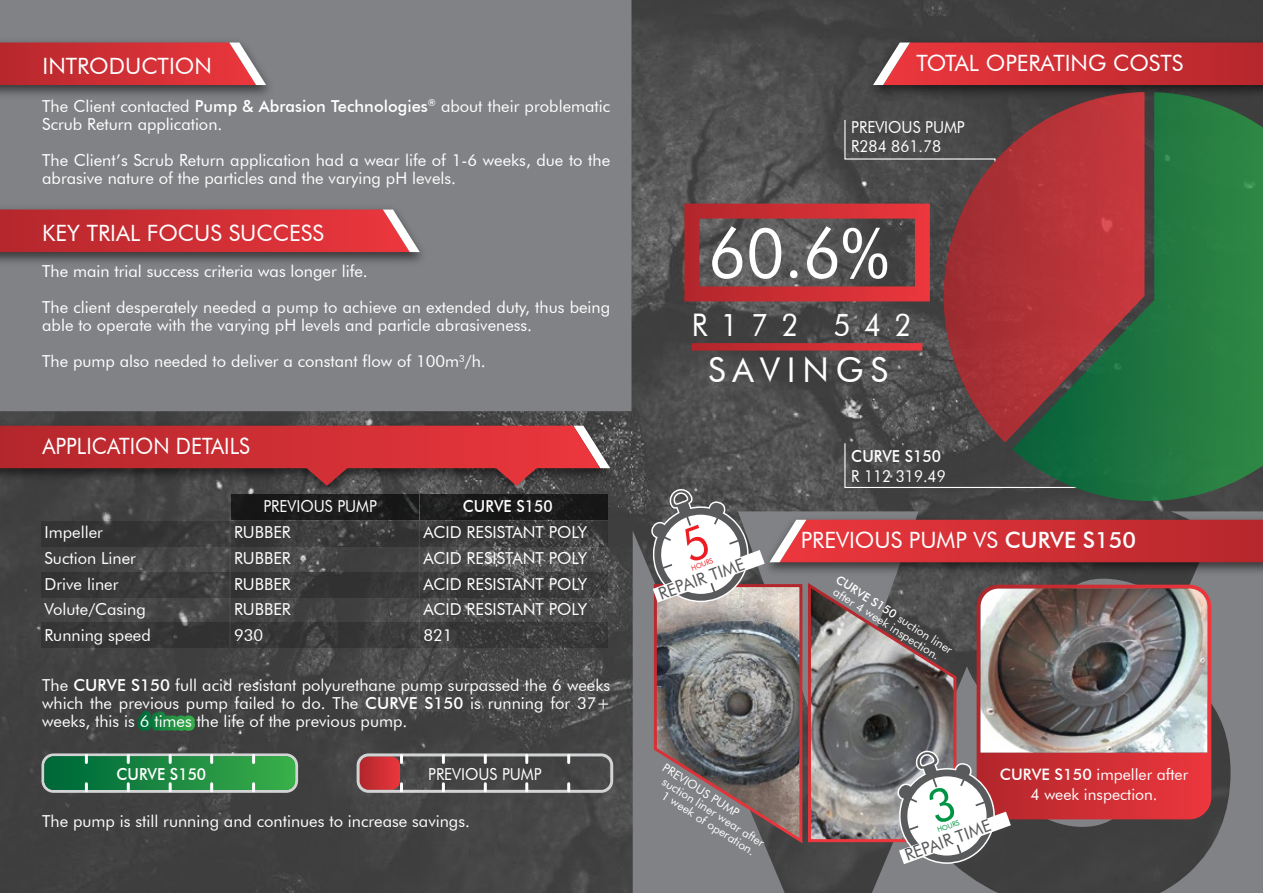
<style>
.page{position:relative;width:1263px;height:893px;background:#fff}
.page>*{position:absolute;margin:0;border:0;box-sizing:border-box;transform-origin:0 0}
.t1{font:69px "Futura BT";color:#fff;scale:.93 1}
.t2{font:34.2px "Futura BT";letter-spacing:.2em;color:#fff}
.t3{font:31.2px "Futura BT";letter-spacing:.455em;color:#fff;scale:.93 1}
.t4{font:22.5px "Futura BT";color:#fff}
.t5{font:22.5px "Futura BT";color:#fff;scale:.93 1}
.t6{font:16.95px "Futura BT";color:#58595b}
.t7{font:16.5px/25.7px "Futura BT";color:#fff}
.t8{font:16.5px/19.5px "Futura BT";color:#fff;scale:.93 1}
.t9{font:500 16.5px "Futura BT";color:#fff;scale:.93 1}
.t10{font:15.75px/19.8px "Futura BT";color:#fff;text-align:center}
.t11{font:12px/11.9px "Futura BT";color:#fff;text-align:center}
.t12{font:7.2px "Futura BT";color:#ed1d24;scale:.93 1}
.t13{font:7.2px "Futura BT";color:#009444;scale:.93 1}
.s1{font-weight:500}
</style>
<div class="page">
<img style="left:0;top:0;width:1263px;height:893px">
<svg style="left:137px;top:711px;width:58px;height:20px"></svg>
<img style="left:0;top:34px;width:279px;height:68px">
<svg style="left:0;top:43px;width:266px;height:42px;background:#cc3a3f"></svg>
<img style="left:860px;top:34px;width:403px;height:68px">
<svg style="left:873px;top:43px;width:390px;height:42px;background:#cb353a"></svg>
<img style="left:0;top:201px;width:433px;height:68px">
<svg style="left:0;top:210px;width:420px;height:42px;background:#cd363b"></svg>
<img style="left:0;top:417px;width:623px;height:86px">
<svg style="left:0;top:426px;width:610px;height:60px;background:#a53539"></svg>
<svg style="left:844px;top:119px;width:100px;height:44px;background:#515151"></svg>
<svg style="left:692px;top:343px;width:230px;height:8px;background:#c53035"></svg>
<svg style="left:41px;top:521px;width:567px;height:26px;background:#393939"></svg>
<svg style="left:41px;top:572px;width:567px;height:25px;background:#393a3a"></svg>
<svg style="left:41px;top:622px;width:567px;height:26px;background:#383939"></svg>
<div style="left:231px;top:494px;width:188px;height:26px;background:#1a1a1b"></div>
<div style="left:420px;top:494px;width:188px;height:26px;background:linear-gradient(to right,#1f2020,#171717)"></div>
<hr style="left:229px;top:522px;width:2px;height:125px;background:#808183">
<hr style="left:419px;top:522px;width:1px;height:125px;background:#808183">
<svg style="left:357px;top:753px;width:256px;height:40px;background:#705d5e"></svg>
<svg style="left:41px;top:753px;width:257px;height:40px;background:#3c955b"></svg>
<svg style="left:1144px;top:92px;width:119px;height:350px;background:#297941"></svg>
<svg style="left:944px;top:92px;width:200px;height:350px;background:#8b3d3b"></svg>
<svg style="left:650px;top:442px;width:613px;height:422px;background:#806968"></svg>
<h3 class="t4" style="left:43px;top:52px;width:171px">INTRODUCTION</h3>
<p class="t7" style="left:42px;top:97px;width:569px;line-height:18px">The Client contacted <span class="s1">Pump &amp; Abrasion Technologies</span><sup>®</sup> about their problematic<br>Scrub Return application.</p>
<p class="t7" style="left:42px;top:151px;width:569px;line-height:18px">The Client’s Scrub Return application had a wear life of 1-6 weeks, due to the abrasive nature of the particles and the varying pH levels.</p>
<h3 class="t4" style="left:42px;top:219px;width:283px">KEY TRIAL FOCUS SUCCESS</h3>
<p class="t7" style="left:42px;top:253px;width:569px;line-height:36px">The main trial success criteria was longer life.<br>The client desperately needed a pump to achieve an extended duty, thus being</p>
<p class="t7" style="left:42px;top:307px;width:491px;line-height:36px">able to operate with the varying pH levels and particle abrasiveness.<br>The pump also needed to deliver a constant flow of 100m<sup>3</sup>/h.</p>
<h3 class="t5" style="left:43px;top:433px;width:225px">APPLICATION DETAILS</h3>
<p class="t8" style="left:263px;top:496px;width:124px">PREVIOUS PUMP</p>
<p class="t9" style="left:463px;top:496px;width:98px">CURVE S150</p>
<p class="t7" style="left:44px;top:519px;width:108px">Impeller<br>Suction Liner<br>Drive liner<br>Volute/Casing<br>Running speed</p>
<p class="t7" style="left:234px;top:519px;width:58px;text-align:justify">RUBBER RUBBER RUBBER RUBBER 930</p>
<p class="t7" style="left:423px;top:520px;width:165px;text-align:justify">ACID RESISTANT POLY ACID RESISTANT POLY ACID RESISTANT POLY ACID RESISTANT POLY 821</p>
<p class="t7" style="left:42px;top:676px;width:570px;line-height:18px;text-align:justify">The <span class="s1">CURVE S150</span> full acid resistant polyurethane pump surpassed the 6 weeks which the previous pump failed to do. The <span class="s1">CURVE S150</span> is running for 37+ weeks, this is 6 times the life of the previous pump.</p>
<p class="t9" style="left:116px;top:764px;width:98px">CURVE S150</p>
<p class="t8" style="left:428px;top:764px;width:124px">PREVIOUS PUMP</p>
<p class="t7" style="left:42px;top:808px;width:429px">The pump is still running and continues to increase savings.</p>
<h3 class="t4" style="left:916px;top:49px;width:268px">TOTAL OPERATING COSTS</h3>
<p class="t8" style="left:851px;top:117px;width:124px">PREVIOUS PUMP<br>R284 861.78</p>
<h1 class="t1" style="left:708px;top:211px;width:195px">60.6%</h1>
<h3 class="t3" style="left:692px;top:306px;width:238px">R172 542</h3>
<h2 class="t2" style="left:708px;top:349px;width:181px">SAVINGS</h2>
<p class="t9" style="left:851px;top:446px;width:98px">CURVE S150</p>
<p class="t8" style="left:851px;top:466px;width:103px">R 112 319.49</p>
<p class="t6" style="left:656px;top:584px;width:92px;rotate:-20deg">REPAIR TIME</p>
<p class="t12" style="left:690px;top:564px;width:26px;rotate:-20deg">HOURS</p>
<h3 class="t4" style="left:801px;top:527px;width:337px">PREVIOUS PUMP VS <span class="s1">CURVE S150</span></h3>
<p class="t11" style="left:840px;top:573px;width:137px;rotate:32deg"><span class="s1">CURVE S150</span> suction liner after 4 week inspection.</p>
<p class="t11" style="left:667px;top:761px;width:90px;rotate:32deg">PREVIOUS PUMP</p>
<p class="t11" style="left:666px;top:775px;width:120px;rotate:32deg">suction liner wear after</p>
<p class="t11" style="left:666px;top:789px;width:109px;rotate:32deg">1 week of operation.</p>
<p class="t6" style="left:902px;top:846px;width:92px;rotate:-20deg">REPAIR TIME</p>
<p class="t13" style="left:936px;top:826px;width:26px;rotate:-20deg">HOURS</p>
<p class="t10" style="left:1000px;top:765px;width:190px"><span class="s1">CURVE S150</span> impeller after<br>4 week inspection.</p>
</div>
